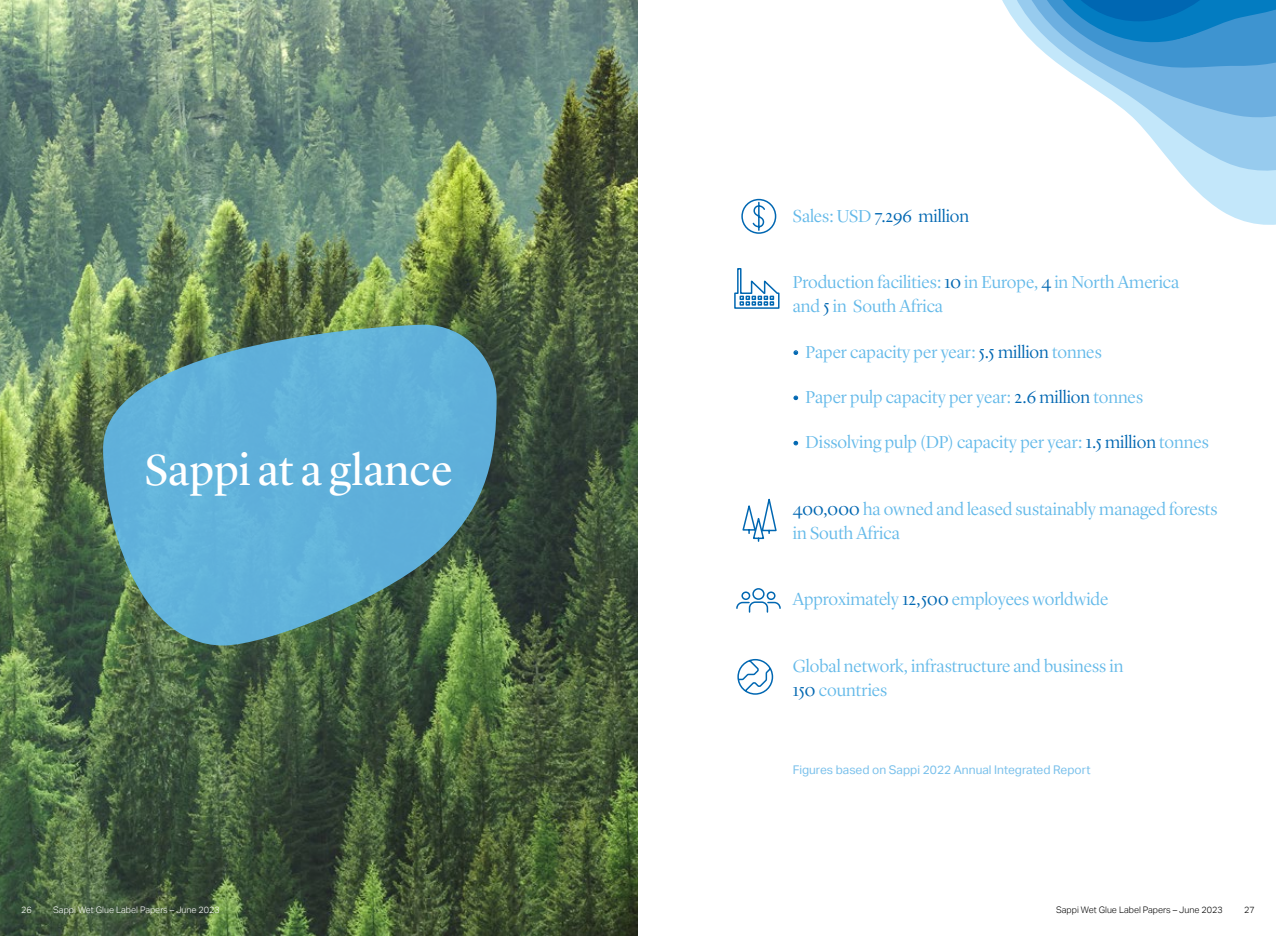
<style>
.page{position:relative;width:1276px;height:936px;background:#fff}
.page>*{position:absolute;margin:0;border:0;box-sizing:border-box;transform-origin:0 0}
.t1{font:45px "Lyon Display";color:#fff}
.t2{font:300 18px/24px "Lyon Display";color:#63b9e9}
.t3{font:300 18px "Lyon Display";color:#0067b2}
.t4{font:12px "Aktiv Grotesk";color:#79c0eb}
.t5{font:300 9px "Aktiv Grotesk";color:#fff}
.t6{font:300 9px "Aktiv Grotesk";color:#000}
.s1{color:#63b9e9}
.s2{color:#0067b2}
.s3{font-weight:700;color:#0067b2}
</style>
<div class="page">
<img style="left:0;top:0;width:638px;height:935px">
<svg style="left:103px;top:325px;width:393px;height:320px;background:#5da1b6"></svg>
<svg style="left:1181px;top:174px;width:95px;height:51px;fill:#c3e7fa"></svg>
<svg style="left:1134px;top:119px;width:142px;height:55px;fill:#97cbee"></svg>
<svg style="left:1002px;top:0;width:274px;height:119px"></svg>
<svg style="left:741px;top:198px;width:36px;height:36px"></svg>
<svg style="left:736px;top:588px;width:45px;height:25px"></svg>
<svg style="left:742px;top:498px;width:35px;height:44px"></svg>
<svg style="left:734px;top:268px;width:46px;height:41px"></svg>
<svg style="left:737px;top:658px;width:37px;height:37px"></svg>
<h1 class="t1" style="left:145px;top:436px;width:309px">Sappi at a glance</h1>
<p class="t3" style="left:793px;top:203px;width:178px"><span class="s1">Sales: USD</span> 7.296 million</p>
<p class="t2" style="left:793px;top:269px;width:388px">Production facilities: <span class="s2">10</span> in Europe, <span class="s2">4</span> in North America and <span class="s2">5</span> in South Africa</p>
<p class="t2" style="left:793px;top:338px;width:310px"><span class="s3">•</span> Paper capacity per year: <span class="s2">5.5 million</span> tonnes</p>
<p class="t2" style="left:793px;top:383px;width:352px"><span class="s3">•</span> Paper pulp capacity per year: <span class="s2">2.6 million</span> tonnes</p>
<p class="t2" style="left:793px;top:429px;width:417px"><span class="s3">•</span> Dissolving pulp (DP) capacity per year: <span class="s2">1.5 million</span> tonnes</p>
<p class="t2" style="left:793px;top:495px;width:426px"><span class="s2">400,000</span> ha owned and leased sustainably managed forests in South Africa</p>
<p class="t2" style="left:793px;top:586px;width:317px">Approximately <span class="s2">12,500</span> employees worldwide</p>
<p class="t2" style="left:793px;top:652px;width:332px">Global network, infrastructure and business in<br><span class="s2">150</span> countries</p>
<p class="t4" style="left:793px;top:762px;width:299px">Figures based on Sappi 2022 Annual Integrated Report</p>
<p class="t5" style="left:21px;top:904px;width:12px">26</p>
<p class="t5" style="left:53px;top:904px;width:168px">Sappi Wet Glue Label Papers – June 2023</p>
<p class="t6" style="left:1056px;top:904px;width:168px">Sappi Wet Glue Label Papers – June 2023</p>
<p class="t6" style="left:1244px;top:904px;width:12px">27</p>
</div>
